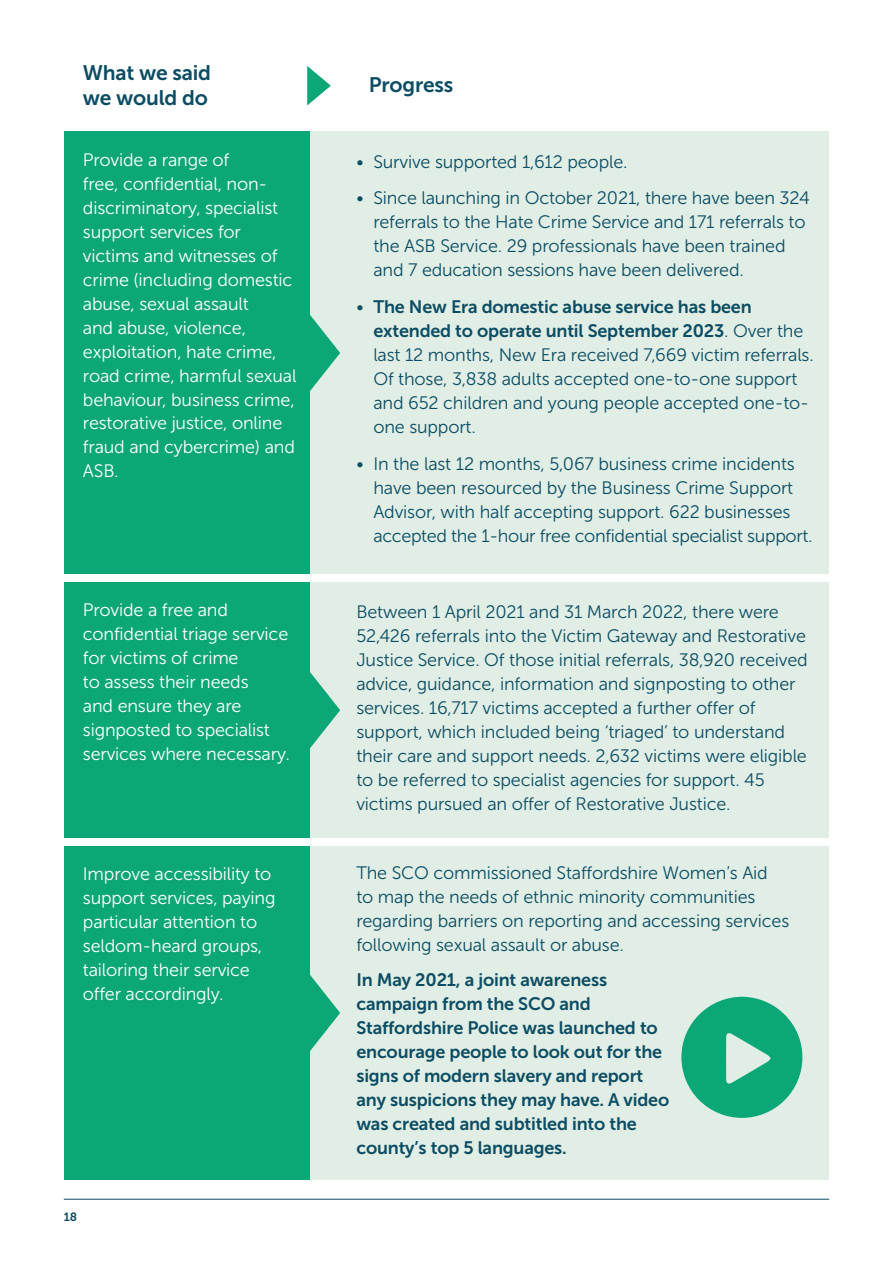
<style>
.page{position:relative;width:893px;height:1263px;background:#fff}
.page>*{position:absolute;margin:0;border:0;box-sizing:border-box;transform-origin:0 0}
.t1{font:21px/25.5px "Museo Sans 700";letter-spacing:-.01em;color:#0d4d63}
.t2{font:18px/24px "Museo Sans 300";letter-spacing:-.01em;color:#0d4d63}
.t3{font:18px/24px "Museo Sans 300";letter-spacing:-.01em;color:#fff}
.t4{font:18px/24px "Museo Sans 700";letter-spacing:-.01em;color:#0d4d63}
.t5{font:12px "Museo Sans 700";color:#0d4d63}
.s1{font-family:"Museo Sans 300"}
</style>
<div class="page">
<svg style="left:307px;top:66px;width:24px;height:39px"></svg>
<div style="left:309px;top:132px;width:520px;height:442px;background:#e0eee5"></div>
<div style="left:309px;top:583px;width:520px;height:255px;background:#e0eee5"></div>
<div style="left:64px;top:132px;width:245px;height:442px;background:#0ca777"></div>
<div style="left:64px;top:583px;width:245px;height:255px;background:#0ca777"></div>
<svg style="left:309px;top:311px;width:31px;height:84px"></svg>
<svg style="left:309px;top:668px;width:31px;height:84px"></svg>
<div style="left:309px;top:846px;width:520px;height:333px;background:#e0eee5"></div>
<div style="left:64px;top:846px;width:245px;height:333px;background:#0ca777"></div>
<svg style="left:309px;top:971px;width:31px;height:83px"></svg>
<svg style="left:681px;top:996px;width:121px;height:122px"></svg>
<hr style="left:64px;top:1199px;width:765px;height:1px;background:#0d4d63">
<p class="t1" style="left:83px;top:60px;width:130px">What we said we would do</p>
<p class="t3" style="left:83px;top:147px;width:215px">Provide a range of<br>free, confidential, non&shy;discriminatory, specialist support services for victims and witnesses of crime (including domestic abuse, sexual assault<br>and abuse, violence, exploitation, hate crime, road crime, harmful sexual behaviour, business crime, restorative justice, online fraud and cybercrime) and<br>ASB.</p>
<p class="t3" style="left:83px;top:598px;width:208px">Provide a free and confidential triage service for victims of crime<br>to assess their needs<br>and ensure they are signposted to specialist services where necessary.</p>
<p class="t1" style="left:369px;top:72px;width:86px">Progress</p>
<p class="t2" style="left:356px;top:149px;width:273px">• Survive supported 1,612 people.</p>
<p class="t2" style="left:373px;top:186px;width:438px;text-indent:-17px">• Since launching in October 2021, there have been 324 referrals to the Hate Crime Service and 171 referrals to the ASB Service. 29 professionals have been trained and 7 education sessions have been delivered.</p>
<p class="t4" style="left:373px;top:295px;width:431px;text-indent:-17px"><span class="s1">•</span> The New Era domestic abuse service has been extended to operate until September 2023<span class="s1">. Over the</span></p>
<p class="t2" style="left:373px;top:343px;width:442px">last 12 months, New Era received 7,669 victim referrals.<br>Of those, 3,838 adults accepted one-to-one support and 652 children and young people accepted one-to&shy;one support.</p>
<p class="t2" style="left:373px;top:452px;width:441px;text-indent:-17px">• In the last 12 months, 5,067 business crime incidents have been resourced by the Business Crime Support Advisor, with half accepting support. 622 businesses accepted the 1-hour free confidential specialist support.</p>
<p class="t2" style="left:356px;top:600px;width:453px">Between 1 April 2021 and 31 March 2022, there were 52,426 referrals into the Victim Gateway and Restorative Justice Service. Of those initial referrals, 38,920 received advice, guidance, information and signposting to other services. 16,717 victims accepted a further offer of support, which included being ‘triaged’ to understand their care and support needs. 2,632 victims were eligible to be referred to specialist agencies for support. 45 victims pursued an offer of Restorative Justice.</p>
<p class="t3" style="left:83px;top:861px;width:194px">Improve accessibility to support services, paying particular attention to seldom-heard groups, tailoring their service offer accordingly.</p>
<p class="t2" style="left:356px;top:861px;width:434px">The SCO commissioned Staffordshire Women’s Aid to map the needs of ethnic minority communities regarding barriers on reporting and accessing services following sexual assault or abuse.</p>
<p class="t4" style="left:356px;top:968px;width:314px">In May 2021, a joint awareness campaign from the SCO and<br>Staffordshire Police was launched to encourage people to look out for the signs of modern slavery and report any suspicions they may have. A video was created and subtitled into the county’s top 5 languages.</p>
<p class="t5" style="left:64px;top:1210px;width:15px">18</p>
</div>
